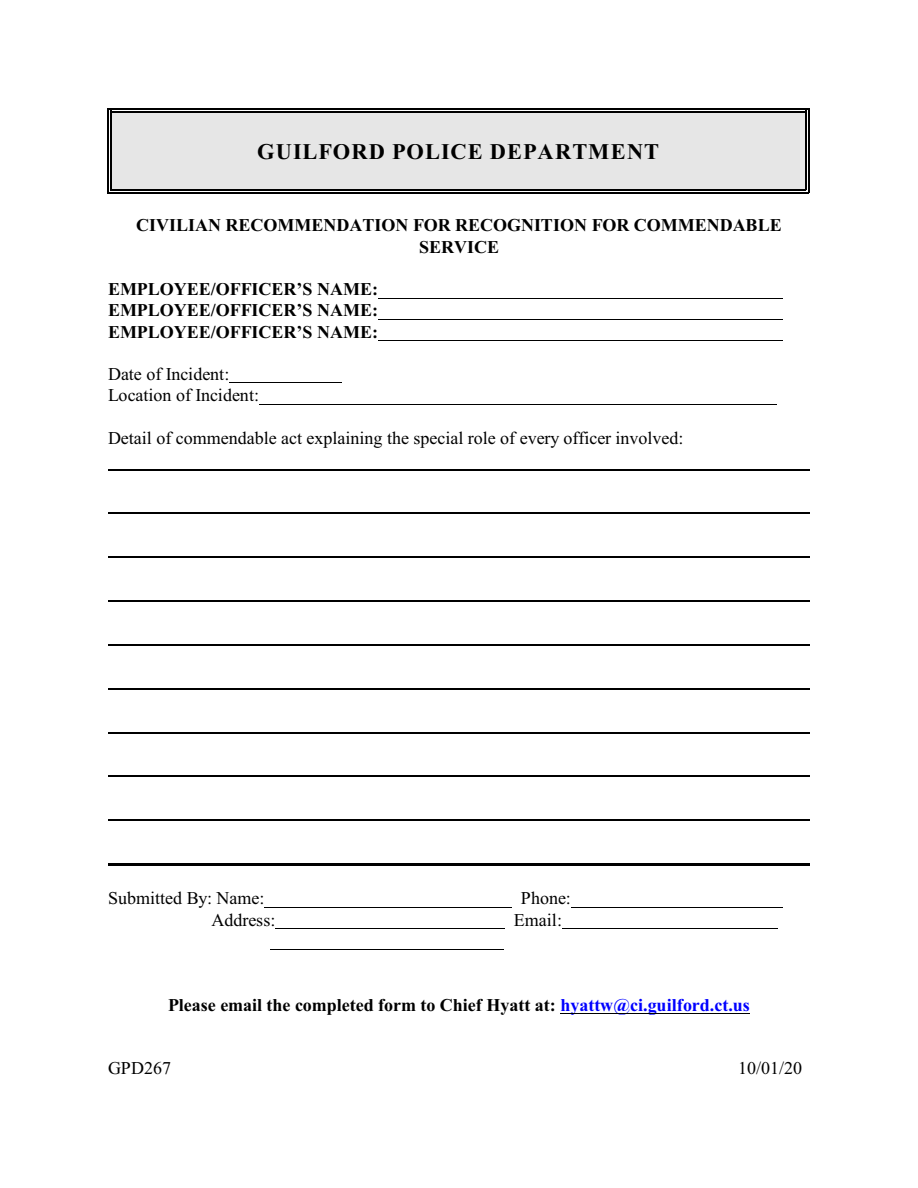
<style>
.page{position:relative;width:918px;height:1188px;background:#fff}
.page>*{position:absolute;margin:0;border:0;box-sizing:border-box;transform-origin:0 0}
.t1{font:700 22.35px "Times New Roman";letter-spacing:.05em;color:#000}
.t2{font:700 18px/21.3px "Times New Roman";color:#000;text-align:center}
.t3{font:18px/21.3px "Times New Roman";color:#000}
.s1{color:#00f}
</style>
<div class="page">
<div style="left:111px;top:111px;width:696px;height:79px;background:#e6e6e6"></div>
<hr style="left:111px;top:111px;width:1px;height:79px;background:#000">
<hr style="left:805px;top:111px;width:2px;height:79px;background:#000">
<hr style="left:111px;top:111px;width:695px;height:1px;background:#000">
<hr style="left:111px;top:189px;width:695px;height:1px;background:#000">
<hr style="left:108px;top:108px;width:1px;height:85px;background:#000">
<hr style="left:808px;top:108px;width:1px;height:85px;background:#000">
<hr style="left:108px;top:108px;width:701px;height:1px;background:#000">
<hr style="left:108px;top:192px;width:701px;height:1px;background:#000">
<hr style="left:378px;top:298px;width:405px;height:1px;background:#000">
<hr style="left:378px;top:319px;width:405px;height:1px;background:#000">
<hr style="left:378px;top:340px;width:405px;height:1px;background:#000">
<hr style="left:229px;top:382px;width:113px;height:1px;background:#000">
<hr style="left:259px;top:404px;width:518px;height:1px;background:#000">
<hr style="left:264px;top:907px;width:248px;height:1px;background:#000">
<hr style="left:571px;top:907px;width:211px;height:1px;background:#000">
<hr style="left:275px;top:928px;width:230px;height:1px;background:#000">
<hr style="left:562px;top:928px;width:216px;height:1px;background:#000">
<hr style="left:270px;top:949px;width:234px;height:1px;background:#000">
<hr style="left:560px;top:1013px;width:190px;height:1px;background:#000">
<hr style="left:108px;top:469px;width:702px;height:1px;background:#000">
<hr style="left:108px;top:513px;width:702px;height:1px;background:#000">
<hr style="left:108px;top:557px;width:702px;height:1px;background:#000">
<hr style="left:108px;top:600px;width:702px;height:2px;background:#000">
<hr style="left:108px;top:644px;width:702px;height:1px;background:#000">
<hr style="left:108px;top:688px;width:702px;height:1px;background:#000">
<hr style="left:108px;top:732px;width:702px;height:1px;background:#000">
<hr style="left:108px;top:776px;width:702px;height:1px;background:#000">
<hr style="left:108px;top:820px;width:702px;height:1px;background:#000">
<hr style="left:108px;top:863px;width:702px;height:2px;background:#000">
<hr style="left:108px;top:865px;width:702px;height:1px;background:#000">
<p class="t1" style="left:257px;top:144px;width:403px">GUILFORD POLICE DEPARTMENT</p>
<p class="t2" style="left:136px;top:217px;width:647px">CIVILIAN RECOMMENDATION FOR RECOGNITION FOR COMMENDABLE<br>SERVICE</p>
<p class="t2" style="left:108px;top:280px;width:272px;text-align:justify">EMPLOYEE/OFFICER’S NAME:<br>EMPLOYEE/OFFICER’S NAME:<br>EMPLOYEE/OFFICER’S NAME:</p>
<p class="t3" style="left:108px;top:365px;width:153px">Date of Incident:<br>Location of Incident:</p>
<p class="t3" style="left:108px;top:429px;width:577px">Detail of commendable act explaining the special role of every officer involved:</p>
<p class="t3" style="left:108px;top:889px;width:158px">Submitted By: Name:</p>
<p class="t3" style="left:521px;top:889px;width:51px">Phone:</p>
<p class="t3" style="left:212px;top:911px;width:66px">Address:</p>
<p class="t3" style="left:514px;top:911px;width:50px">Email:</p>
<p class="t2" style="left:168px;top:996px;width:583px">Please email the completed form to Chief Hyatt at: <span class="s1">hyattw@ci.guilford.ct.us</span></p>
<p class="t3" style="left:108px;top:1059px;width:64px">GPD267</p>
<p class="t3" style="left:738px;top:1059px;width:66px">10/01/20</p>
</div>
